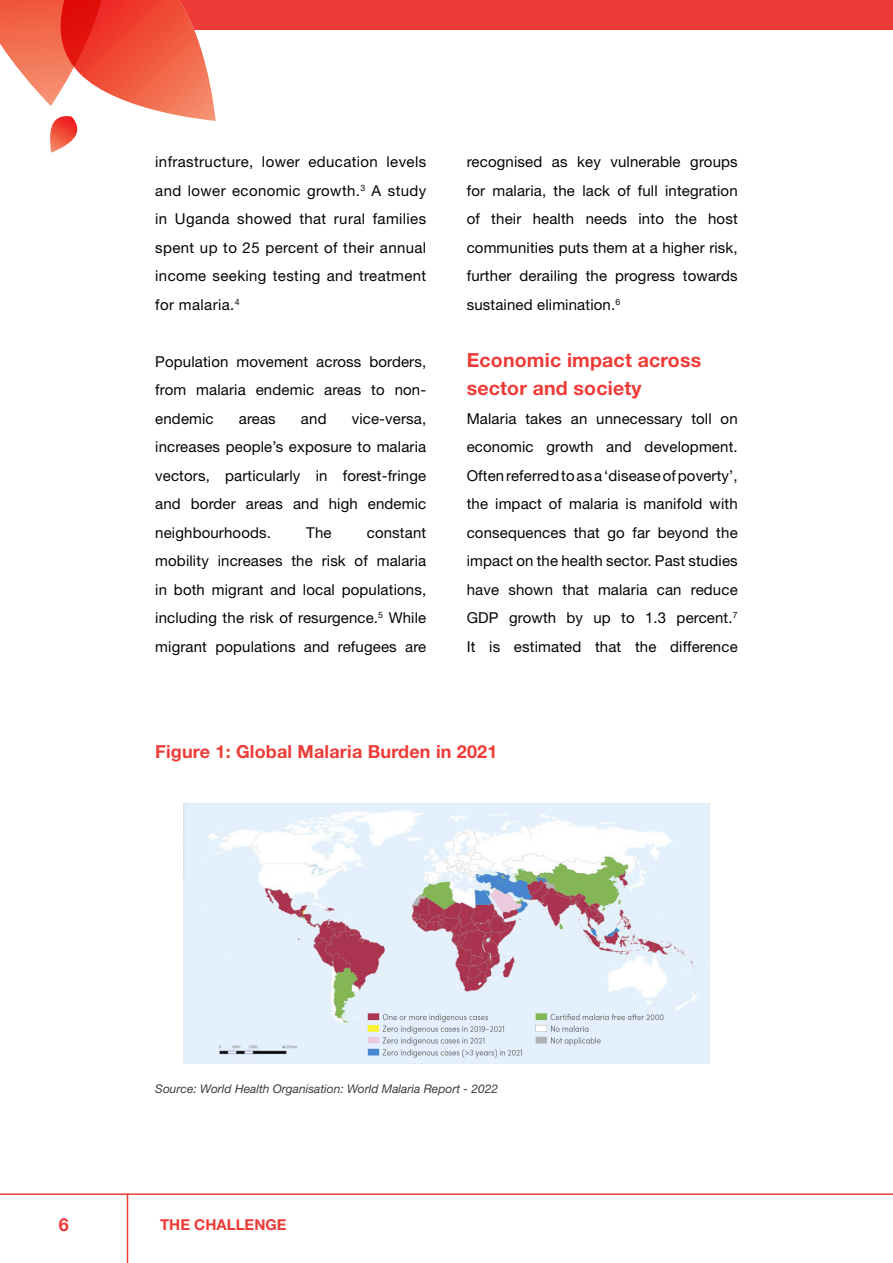
<style>
.page{position:relative;width:893px;height:1263px;background:#fff}
.page>*{position:absolute;margin:0;border:0;box-sizing:border-box;transform-origin:0 0}
.subhead_1{font:700 19.5px/28.5px "Helvetica Neue";letter-spacing:.01em;color:#ee3b37}
.Figure_head{font:700 18px "Helvetica Neue";letter-spacing:.01em;color:#ee3b37}
.body_text{font:15px/28.5px "Helvetica Neue";letter-spacing:.01em;color:#040503;text-align:justify}
.t1{font:700 15px "Helvetica Neue";color:#ee3b37}
.source{font:italic 12px "Helvetica Neue";color:#3b3d37}
</style>
<div class="page">
<div style="left:0;top:0;width:893px;height:30px;background:#ee3b37"></div>
<hr style="left:0;top:1193px;width:893px;height:2px;background:#ee3b37">
<hr style="left:127px;top:1193px;width:1px;height:70px;background:#ee3b37">
<svg style="left:0;top:0;width:216px;height:153px"></svg>
<img style="left:184px;top:803px;width:526px;height:260px">
<p class="body_text" style="left:155px;top:147px;width:272px">infrastructure, lower education levels and lower economic growth.<sup>3</sup> A study in Uganda showed that rural families spent up to 25 percent of their annual income seeking testing and treatment for malaria.<sup>4</sup></p>
<p class="body_text" style="left:155px;top:347px;width:272px">Population movement across borders, from malaria endemic areas to non&shy;endemic</p>
<p class="body_text" style="left:155px;top:404px;width:272px;text-indent:196px">vice-versa, increases people’s exposure to malaria vectors, particularly in forest-fringe and border areas and high endemic neighbourhoods.</p>
<p class="body_text" style="left:239px;top:404px;width:38px">areas</p>
<p class="body_text" style="left:301px;top:404px;width:27px">and</p>
<p class="body_text" style="left:306px;top:518px;width:27px">The</p>
<p class="body_text" style="left:155px;top:518px;width:272px;text-indent:212px">constant mobility increases the risk of malaria in both migrant and local populations, including the risk of resurgence.<sup>5</sup> While migrant populations and refugees are</p>
<p class="body_text" style="left:467px;top:147px;width:272px">recognised as key vulnerable groups for malaria, the lack of full integration of their health needs into the host communities puts them at a higher risk, further derailing the progress towards sustained elimination.<sup>6</sup></p>
<p class="subhead_1" style="left:467px;top:345px;width:236px">Economic impact across sector and society</p>
<p class="body_text" style="left:467px;top:404px;width:272px">Malaria takes an unnecessary toll on economic growth and development.<br>Often referred to as a ‘disease of poverty’, the impact of malaria is manifold with consequences that go far beyond the impact on the health sector. Past studies have shown that malaria can reduce GDP growth by up to 1.3 percent.<sup>7<br></sup>It is estimated that the difference</p>
<p class="Figure_head" style="left:155px;top:741px;width:344px">Figure 1: Global Malaria Burden in 2021</p>
<p class="source" style="left:155px;top:1081px;width:344px">Source: World Health Organisation: World Malaria Report - 2022</p>
<p class="Figure_head" style="left:59px;top:1213px;width:12px">6</p>
<p class="t1" style="left:160px;top:1215px;width:128px">THE CHALLENGE</p>
</div>
